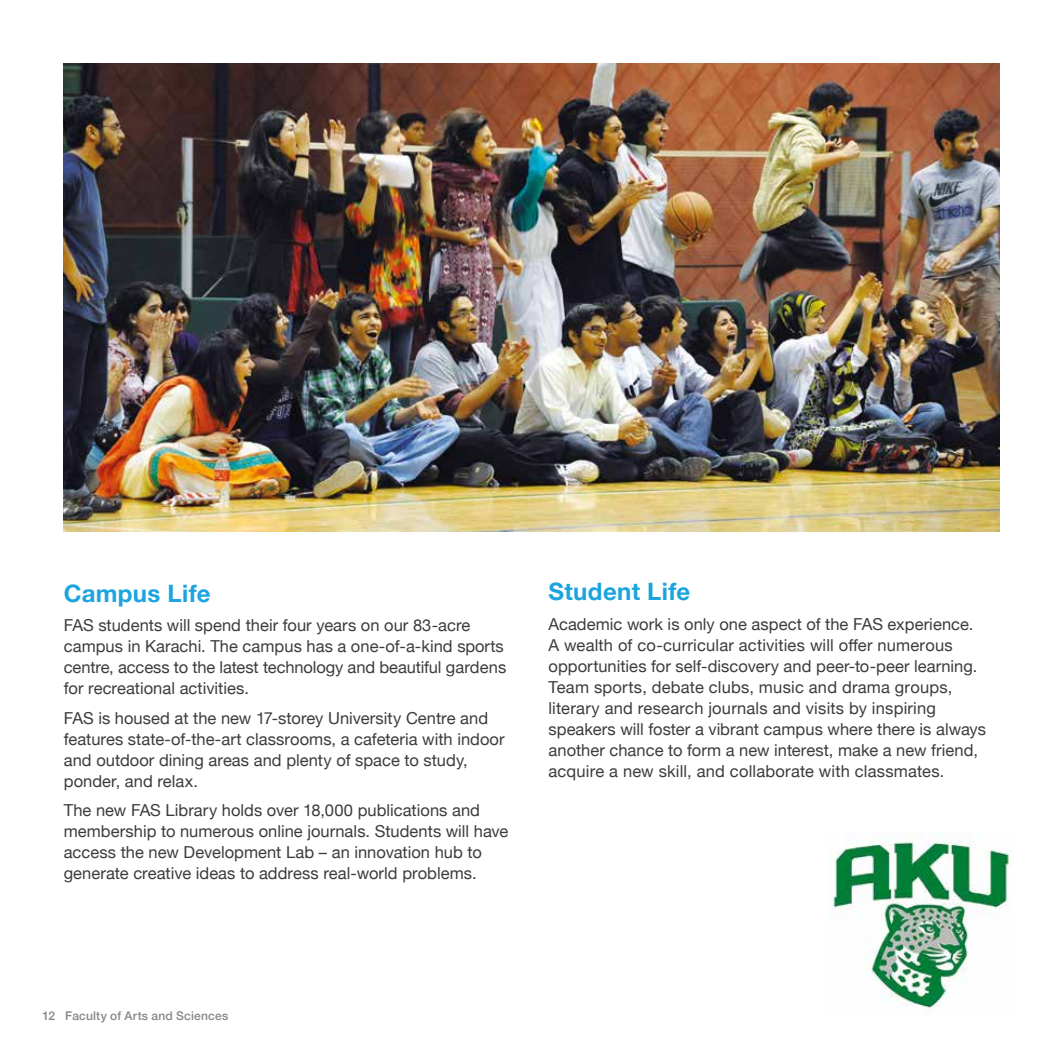
<style>
.page{position:relative;width:1063px;height:1063px;background:#fff}
.page>*{position:absolute;margin:0;border:0;box-sizing:border-box;transform-origin:0 0}
.t1{font:700 24px "Helvetica Neue";letter-spacing:.015em;color:#1ba4de}
.t2{font:16.5px/21px "Helvetica Neue";letter-spacing:.005em;color:#3c3c3b}
.t3{font:500 12px "Helvetica Neue";letter-spacing:.015em;color:#878787}
</style>
<div class="page">
<img style="left:64px;top:64px;width:935px;height:467px">
<img style="left:829px;top:833px;width:182px;height:175px">
<h1 class="t1" style="left:64px;top:574px;width:148px">Campus Life</h1>
<p class="t2" style="left:64px;top:616px;width:444px">FAS students will spend their four years on our 83-acre campus in Karachi. The campus has a one-of-a-kind sports centre, access to the latest technology and beautiful gardens for recreational activities.</p>
<p class="t2" style="left:64px;top:708px;width:442px">FAS is housed at the new 17-storey University Centre and features state-of-the-art classrooms, a cafeteria with indoor and outdoor dining areas and plenty of space to study, ponder, and relax.</p>
<p class="t2" style="left:64px;top:801px;width:446px">The new FAS Library holds over 18,000 publications and membership to numerous online journals. Students will have access the new Development Lab – an innovation hub to generate creative ideas to address real-world problems.</p>
<h1 class="t1" style="left:549px;top:573px;width:143px">Student Life</h1>
<p class="t2" style="left:549px;top:614px;width:439px">Academic work is only one aspect of the FAS experience.<br>A wealth of co-curricular activities will offer numerous opportunities for self-discovery and peer-to-peer learning.<br>Team sports, debate clubs, music and drama groups, literary and research journals and visits by inspiring speakers will foster a vibrant campus where there is always another chance to form a new interest, make a new friend, acquire a new skill, and collaborate with classmates.</p>
<p class="t3" style="left:43px;top:1007px;width:187px">12 Faculty of Arts and Sciences</p>
</div>
